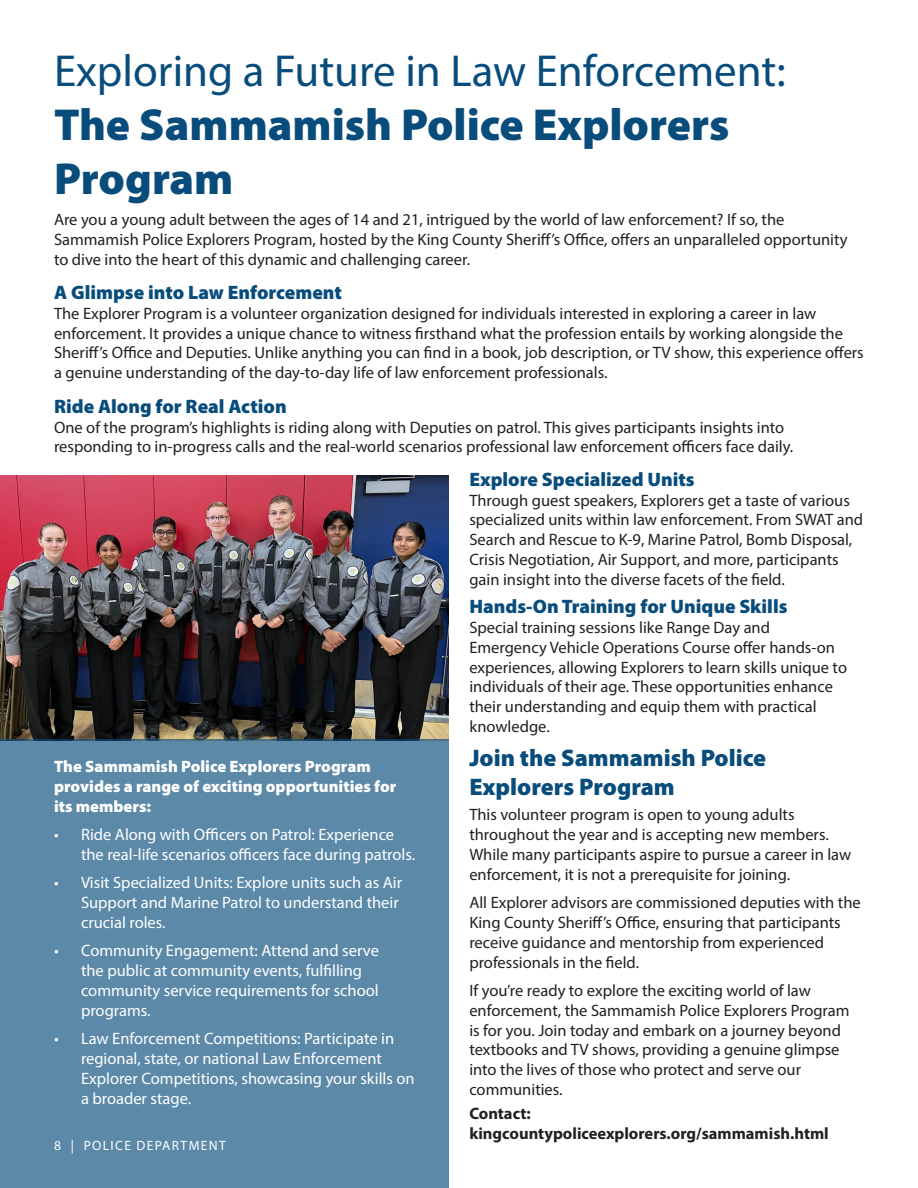
<style>
.page{position:relative;width:918px;height:1188px;background:#fff}
.page>*{position:absolute;margin:0;border:0;box-sizing:border-box;transform-origin:0 0}
.t1{font:900 45px/54px "Myriad Pro";color:#084c7c}
.t2{font:45px "Myriad Pro";color:#084c7c}
.t3{font:900 24px/28.8px "Myriad Pro";color:#084c7c}
.t4{font:900 19.5px "Myriad Pro";color:#084c7c}
.t5{font:16.5px/19.8px "Myriad Pro";color:#231f20}
.t6{font:16.5px/19.8px "Myriad Pro";color:#fff}
.t7{font:900 16.5px/19.8px "Myriad Pro";color:#fff}
.t8{font:700 16.5px "Myriad Pro";color:#231f20}
.t9{font:13.5px "Myriad Pro";letter-spacing:.1em;color:#fff}
</style>
<div class="page">
<img style="left:0;top:476px;width:448px;height:263px">
<div style="left:0;top:739px;width:448px;height:449px;background:#5c89a8"></div>
<p class="t2" style="left:54px;top:43px;width:733px">Exploring a Future in Law Enforcement:</p>
<p class="t1" style="left:54px;top:96px;width:677px">The Sammamish Police Explorers<br>Program</p>
<p class="t5" style="left:54px;top:209px;width:795px">Are you a young adult between the ages of 14 and 21, intrigued by the world of law enforcement? If so, the<br>Sammamish Police Explorers Program, hosted by the King County Sheriff’s Office, offers an unparalleled opportunity to dive into the heart of this dynamic and challenging career.</p>
<p class="t4" style="left:54px;top:279px;width:289px">A Glimpse into Law Enforcement</p>
<p class="t5" style="left:54px;top:303px;width:811px">The Explorer Program is a volunteer organization designed for individuals interested in exploring a career in law enforcement. It provides a unique chance to witness firsthand what the profession entails by working alongside the Sheriff’s Office and Deputies. Unlike anything you can find in a book, job description, or TV show, this experience offers a genuine understanding of the day-to-day life of law enforcement professionals.</p>
<p class="t4" style="left:54px;top:393px;width:234px">Ride Along for Real Action</p>
<p class="t5" style="left:54px;top:417px;width:741px">One of the program’s highlights is riding along with Deputies on patrol. This gives participants insights into responding to in-progress calls and the real-world scenarios professional law enforcement officers face daily.</p>
<p class="t7" style="left:54px;top:756px;width:344px">The Sammamish Police Explorers Program provides a range of exciting opportunities for its members:</p>
<p class="t6" style="left:81px;top:824px;width:336px;text-indent:-27px">• Ride Along with Officers on Patrol: Experience the real-life scenarios officers face during patrols.</p>
<p class="t6" style="left:81px;top:873px;width:323px;text-indent:-27px">• Visit Specialized Units: Explore units such as Air<br>Support and Marine Patrol to understand their crucial roles.</p>
<p class="t6" style="left:81px;top:941px;width:299px;text-indent:-27px">• Community Engagement: Attend and serve the public at community events, fulfilling community service requirements for school programs.</p>
<p class="t6" style="left:81px;top:1029px;width:335px;text-indent:-27px">• Law Enforcement Competitions: Participate in regional, state, or national Law Enforcement Explorer Competitions, showcasing your skills on a broader stage.</p>
<p class="t9" style="left:54px;top:1137px;width:173px">8 | POLICE DEPARTMENT</p>
<p class="t4" style="left:469px;top:466px;width:227px">Explore Specialized Units</p>
<p class="t5" style="left:469px;top:490px;width:395px">Through guest speakers, Explorers get a taste of various specialized units within law enforcement. From SWAT and Search and Rescue to K-9, Marine Patrol, Bomb Disposal, Crisis Negotiation, Air Support, and more, participants gain insight into the diverse facets of the field.</p>
<p class="t4" style="left:469px;top:594px;width:320px">Hands-On Training for Unique Skills</p>
<p class="t5" style="left:469px;top:617px;width:379px">Special training sessions like Range Day and Emergency Vehicle Operations Course offer hands-on experiences, allowing Explorers to learn skills unique to individuals of their age. These opportunities enhance their understanding and equip them with practical knowledge.</p>
<p class="t3" style="left:469px;top:743px;width:298px">Join the Sammamish Police<br>Explorers Program</p>
<p class="t5" style="left:469px;top:805px;width:383px">This volunteer program is open to young adults throughout the year and is accepting new members.<br>While many participants aspire to pursue a career in law enforcement, it is not a prerequisite for joining.</p>
<p class="t5" style="left:469px;top:892px;width:393px">All Explorer advisors are commissioned deputies with the King County Sheriff’s Office, ensuring that participants receive guidance and mentorship from experienced professionals in the field.</p>
<p class="t5" style="left:469px;top:980px;width:382px">If you’re ready to explore the exciting world of law enforcement, the Sammamish Police Explorers Program is for you. Join today and embark on a journey beyond textbooks and TV shows, providing a genuine glimpse into the lives of those who protect and serve our communities.</p>
<p class="t8" style="left:469px;top:1103px;width:63px">Contact:</p>
<p class="t8" style="left:469px;top:1123px;width:361px">kingcountypoliceexplorers.org/sammamish.html</p>
</div>
